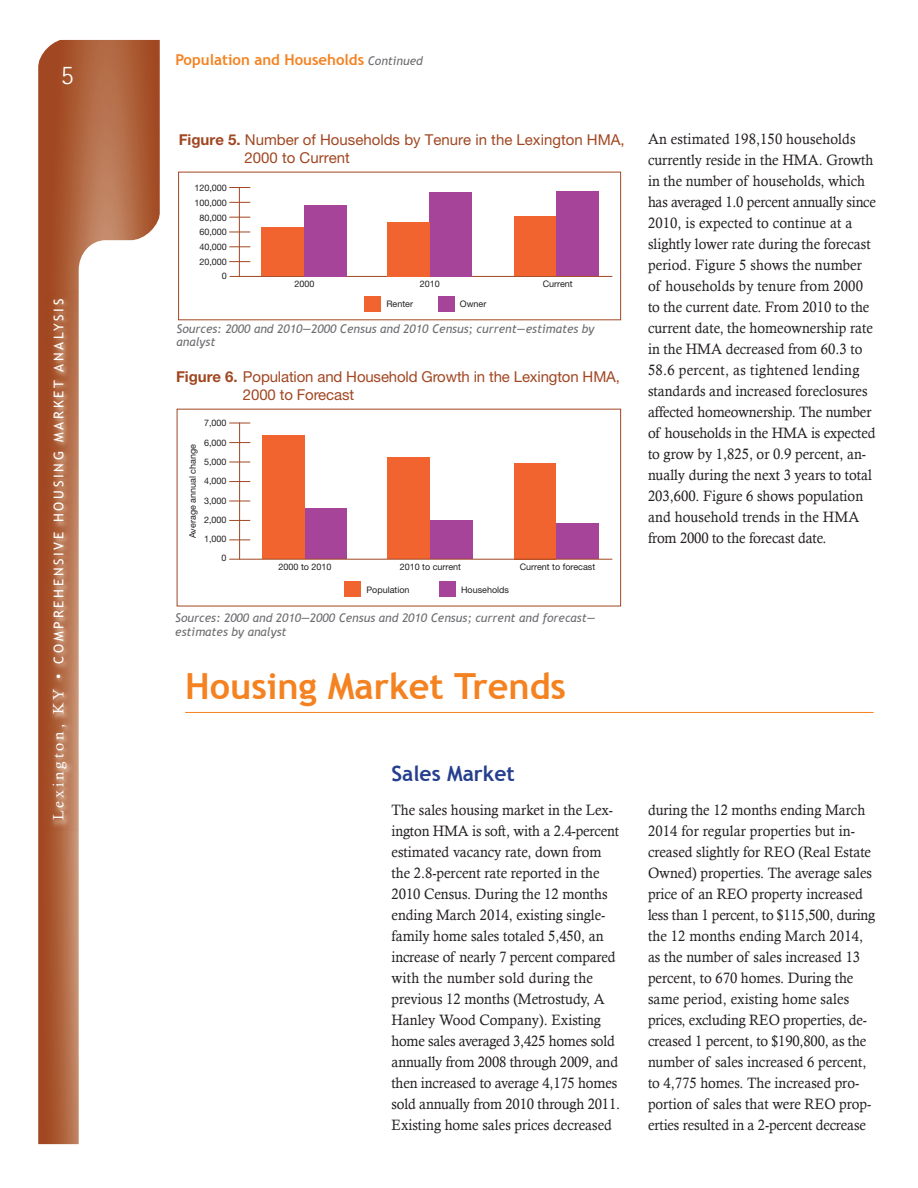
<style>
.page{position:relative;width:918px;height:1188px;background:#fff}
.page>*{position:absolute;margin:0;border:0;box-sizing:border-box;transform-origin:0 0}
.level1{font:700 36px "Trebuchet MS";color:#f58220}
.t1{font:300 27px "Rotis Sans Serif";color:#fff}
.level2{font:700 21px "Trebuchet MS";color:#253f8e}
.body_text{font:15px/21px "Calisto";color:#231f20;scale:.95 1}
.t2{font:15px/18px "Helvetica Neue";letter-spacing:-.01em;color:#a14722}
.level2-2{font:700 15px "Trebuchet MS";color:#f58220}
.t3{font:13.5px "Trebuchet MS";letter-spacing:.2em;color:#fff}
.t4{font:italic 12px/13.5px "Trebuchet MS";color:#6c6d70}
.t5{font:9px "Helvetica Neue";color:#231f20}
.s1{font-family:"Calisto";font-size:15px}
.s2{font-weight:400;font-style:italic;font-size:12px;color:#6c6d70}
.s3{font-weight:700}
</style>
<div class="page">
<svg style="left:38px;top:40px;width:122px;height:1104px;background:#af633f"></svg>
<svg style="left:79px;top:240px;width:106px;height:904px"></svg>
<svg style="left:38px;top:39px;width:30px;height:30px"></svg>
<svg style="left:130px;top:210px;width:36px;height:36px"></svg>
<img style="left:46px;top:290px;width:31px;height:540px">
<div style="left:364px;top:297px;width:17px;height:15px;background:#f2642f"></div>
<div style="left:438px;top:297px;width:16px;height:15px;background:#a54499"></div>
<hr style="left:239px;top:187px;width:1px;height:89px;background:#a14722">
<hr style="left:230px;top:276px;width:382px;height:1px;background:#a14722">
<div style="left:304px;top:205px;width:42px;height:71px;background:#a54499"></div>
<div style="left:261px;top:228px;width:43px;height:48px;background:#f2642f"></div>
<div style="left:429px;top:192px;width:43px;height:84px;background:#a54499"></div>
<div style="left:387px;top:222px;width:42px;height:54px;background:#f2642f"></div>
<div style="left:556px;top:191px;width:42px;height:85px;background:#a54499"></div>
<div style="left:514px;top:216px;width:42px;height:60px;background:#f2642f"></div>
<svg style="left:229px;top:202px;width:21px;height:1px"></svg>
<svg style="left:229px;top:232px;width:21px;height:1px"></svg>
<svg style="left:229px;top:187px;width:21px;height:1px"></svg>
<svg style="left:229px;top:246px;width:21px;height:1px"></svg>
<svg style="left:229px;top:217px;width:21px;height:1px"></svg>
<svg style="left:229px;top:261px;width:21px;height:1px"></svg>
<div style="left:345px;top:582px;width:16px;height:15px;background:#f2642f"></div>
<div style="left:440px;top:582px;width:16px;height:15px;background:#a54499"></div>
<div style="left:304px;top:508px;width:43px;height:51px;background:#a54499"></div>
<div style="left:262px;top:435px;width:42px;height:124px;background:#f2642f"></div>
<div style="left:430px;top:521px;width:43px;height:38px;background:#a54499"></div>
<div style="left:388px;top:457px;width:42px;height:102px;background:#f2642f"></div>
<div style="left:556px;top:523px;width:43px;height:36px;background:#a54499"></div>
<div style="left:515px;top:463px;width:41px;height:96px;background:#f2642f"></div>
<hr style="left:229px;top:559px;width:383px;height:1px;background:#a14722">
<hr style="left:239px;top:423px;width:1px;height:136px;background:#a14722">
<svg style="left:229px;top:462px;width:21px;height:1px"></svg>
<svg style="left:229px;top:423px;width:21px;height:1px"></svg>
<svg style="left:229px;top:481px;width:21px;height:1px"></svg>
<svg style="left:229px;top:442px;width:21px;height:1px"></svg>
<svg style="left:229px;top:501px;width:21px;height:1px"></svg>
<svg style="left:229px;top:520px;width:21px;height:1px"></svg>
<svg style="left:229px;top:540px;width:21px;height:1px"></svg>
<hr style="left:185px;top:712px;width:689px;height:1px;background:#f58220">
<h2 class="t1" style="left:61px;top:60px;width:14px">5</h2>
<p class="t3" style="left:51px;top:820px;width:523px;rotate:-90deg"><span class="s1">Lexington, KY •</span> COMPREHENSIVE HOUSING MARKET ANALYSIS</p>
<p class="level2-2" style="left:176px;top:50px;width:249px">Population and Households <span class="s2">Continued</span></p>
<p class="t2" style="left:245px;top:131px;width:382px;text-indent:-66px"><span class="s3">Figure 5.</span> Number of Households by Tenure in the Lexington HMA,<br>2000 to Current</p>
<p class="t5" style="left:194px;top:183px;width:34px">120,000</p>
<p class="t5" style="left:194px;top:197px;width:34px">100,000</p>
<p class="t5" style="left:199px;top:212px;width:29px">80,000</p>
<p class="t5" style="left:199px;top:227px;width:29px">60,000</p>
<p class="t5" style="left:199px;top:241px;width:29px">40,000</p>
<p class="t5" style="left:199px;top:256px;width:29px">20,000</p>
<p class="t5" style="left:222px;top:271px;width:7px">0</p>
<p class="t5" style="left:294px;top:278px;width:22px">2000</p>
<p class="t5" style="left:420px;top:279px;width:22px">2010</p>
<p class="t5" style="left:543px;top:278px;width:32px">Current</p>
<p class="t5" style="left:386px;top:299px;width:28px">Renter</p>
<p class="t5" style="left:460px;top:299px;width:28px">Owner</p>
<p class="t4" style="left:177px;top:322px;width:419px">Sources: 2000 and 2010—2000 Census and 2010 Census; current—estimates by analyst</p>
<p class="t2" style="left:243px;top:368px;width:378px;text-indent:-67px"><span class="s3">Figure 6.</span> Population and Household Growth in the Lexington HMA,<br>2000 to Forecast</p>
<p class="t5" style="left:204px;top:418px;width:24px">7,000</p>
<p class="t5" style="left:204px;top:437px;width:24px">6,000</p>
<p class="t5" style="left:204px;top:456px;width:24px">5,000</p>
<p class="t5" style="left:204px;top:476px;width:24px">4,000</p>
<p class="t5" style="left:204px;top:495px;width:24px">3,000</p>
<p class="t5" style="left:204px;top:514px;width:24px">2,000</p>
<p class="t5" style="left:204px;top:534px;width:24px">1,000</p>
<p class="t5" style="left:222px;top:553px;width:7px">0</p>
<p class="t5" style="left:187px;top:538px;width:96px;rotate:-90deg">Average annual change</p>
<p class="t5" style="left:279px;top:561px;width:55px">2000 to 2010</p>
<p class="t5" style="left:400px;top:561px;width:63px">2010 to current</p>
<p class="t5" style="left:520px;top:561px;width:77px">Current to forecast</p>
<p class="t5" style="left:366px;top:584px;width:45px">Population</p>
<p class="t5" style="left:461px;top:584px;width:50px">Households</p>
<p class="t4" style="left:175px;top:611px;width:422px">Sources: 2000 and 2010—2000 Census and 2010 Census; current and forecast— estimates by analyst</p>
<p class="level1" style="left:185px;top:664px;width:382px">Housing Market Trends</p>
<p class="level2" style="left:392px;top:761px;width:125px">Sales Market</p>
<p class="body_text" style="left:648px;top:128px;width:242px">An estimated 198,150 households currently reside in the HMA. Growth in the number of households, which has averaged 1.0 percent annually since 2010, is expected to continue at a slightly lower rate during the forecast period. Figure 5 shows the number of households by tenure from 2000 to the current date. From 2010 to the current date, the homeownership rate in the HMA decreased from 60.3 to 58.6 percent, as tightened lending standards and increased foreclosures affected homeownership. The number of households in the HMA is expected to grow by 1,825, or 0.9 percent, an&shy;nually during the next 3 years to total 203,600. Figure 6 shows population and household trends in the HMA from 2000 to the forecast date.</p>
<p class="body_text" style="left:392px;top:799px;width:242px">The sales housing market in the Lex&shy;ington HMA is soft, with a 2.4-percent estimated vacancy rate, down from the 2.8-percent rate reported in the 2010 Census. During the 12 months ending March 2014, existing single&shy;family home sales totaled 5,450, an increase of nearly 7 percent compared with the number sold during the previous 12 months (Metrostudy, A Hanley Wood Company). Existing home sales averaged 3,425 homes sold annually from 2008 through 2009, and then increased to average 4,175 homes sold annually from 2010 through 2011.<br>Existing home sales prices decreased</p>
<p class="body_text" style="left:648px;top:799px;width:241px">during the 12 months ending March 2014 for regular properties but in&shy;creased slightly for REO (Real Estate Owned) properties. The average sales price of an REO property increased less than 1 percent, to $115,500, during the 12 months ending March 2014, as the number of sales increased 13 percent, to 670 homes. During the same period, existing home sales prices, excluding REO properties, de&shy;creased 1 percent, to $190,800, as the number of sales increased 6 percent, to 4,775 homes. The increased pro&shy;portion of sales that were REO prop&shy;erties resulted in a 2-percent decrease</p>
</div>
